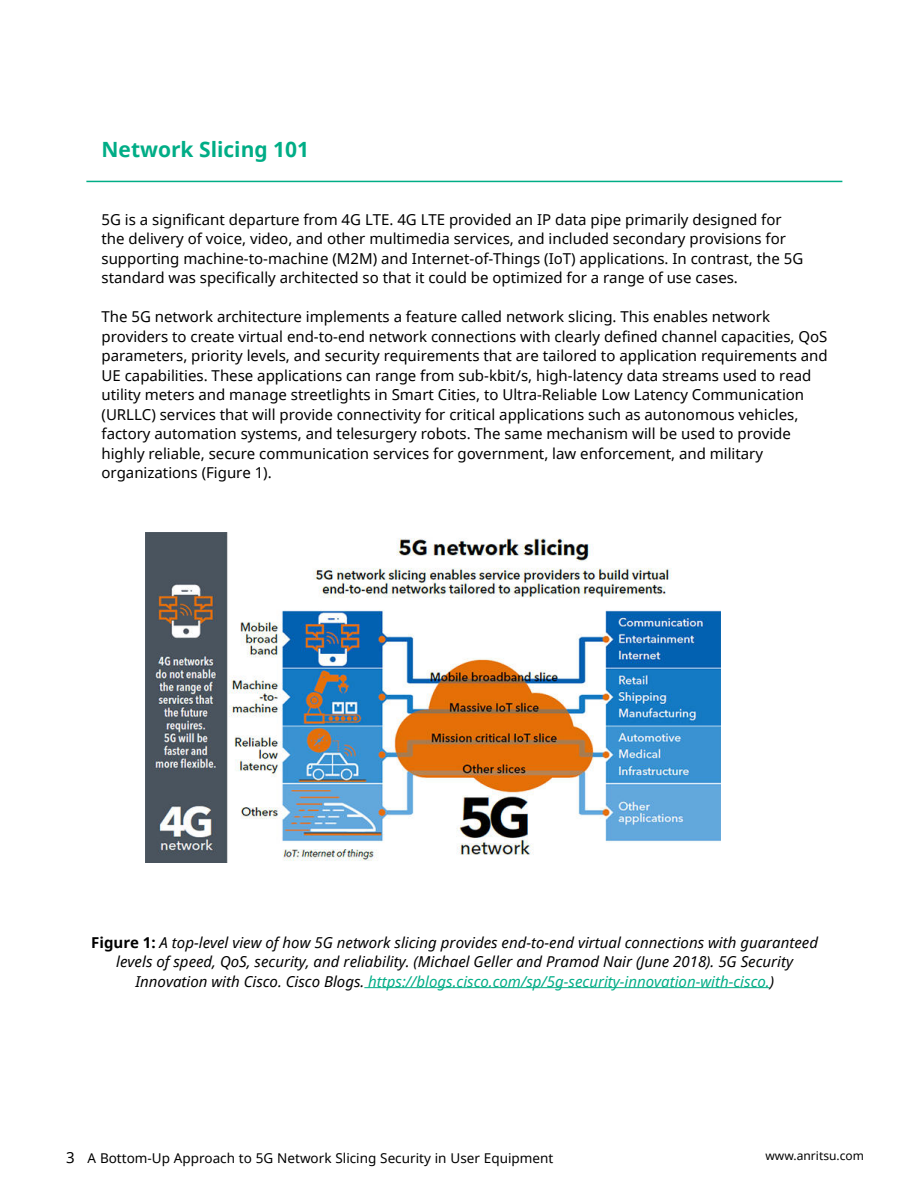
<style>
.page{position:relative;width:918px;height:1188px;background:#fff}
.page>*{position:absolute;margin:0;border:0;box-sizing:border-box;transform-origin:0 0}
.t1{font:700 21px "Noto Sans";color:#00ad86}
.t2{font:15px/19.5px "Noto Sans";color:#000}
.t3{font:italic 15px/19.5px "Noto Sans";color:#000;text-align:center}
.t4{font:13.5px "Noto Sans";color:#000}
.t5{font:12px "Noto Sans";color:#000}
.s1{font-weight:700;font-style:normal}
.s2{color:#00ad86}
.s3{font-size:15px}
</style>
<div class="page">
<hr style="left:86px;top:181px;width:756px;height:1px;background:#00ad86">
<hr style="left:364px;top:987px;width:406px;height:1px;background:#00ad86">
<img style="left:145px;top:532px;width:576px;height:331px">
<h1 class="t1" style="left:102px;top:135px;width:209px">Network Slicing 101</h1>
<p class="t2" style="left:102px;top:209px;width:703px">5G is a significant departure from 4G LTE. 4G LTE provided an IP data pipe primarily designed for the delivery of voice, video, and other multimedia services, and included secondary provisions for supporting machine-to-machine (M2M) and Internet-of-Things (IoT) applications. In contrast, the 5G standard was specifically architected so that it could be optimized for a range of use cases.</p>
<p class="t2" style="left:102px;top:307px;width:728px">The 5G network architecture implements a feature called network slicing. This enables network providers to create virtual end-to-end network connections with clearly defined channel capacities, QoS parameters, priority levels, and security requirements that are tailored to application requirements and UE capabilities. These applications can range from sub-kbit/s, high-latency data streams used to read utility meters and manage streetlights in Smart Cities, to Ultra-Reliable Low Latency Communication (URLLC) services that will provide connectivity for critical applications such as autonomous vehicles, factory automation systems, and telesurgery robots. The same mechanism will be used to provide highly reliable, secure communication services for government, law enforcement, and military organizations (Figure 1).</p>
<p class="t3" style="left:91px;top:932px;width:728px"><span class="s1">Figure 1:</span> A top-level view of how 5G network slicing provides end-to-end virtual connections with guaranteed levels of speed, QoS, security, and reliability. (Michael Geller and Pramod Nair (June 2018). 5G Security<br>Innovation with Cisco. Cisco Blogs. <span class="s2">https://blogs.cisco.com/sp/5g-security-innovation-with-cisco.</span>)</p>
<p class="t4" style="left:66px;top:1149px;width:489px"><span class="s3">3</span> A Bottom-Up Approach to 5G Network Slicing Security in User Equipment</p>
<p class="t5" style="left:766px;top:1147px;width:100px">www.anritsu.com</p>
</div>
